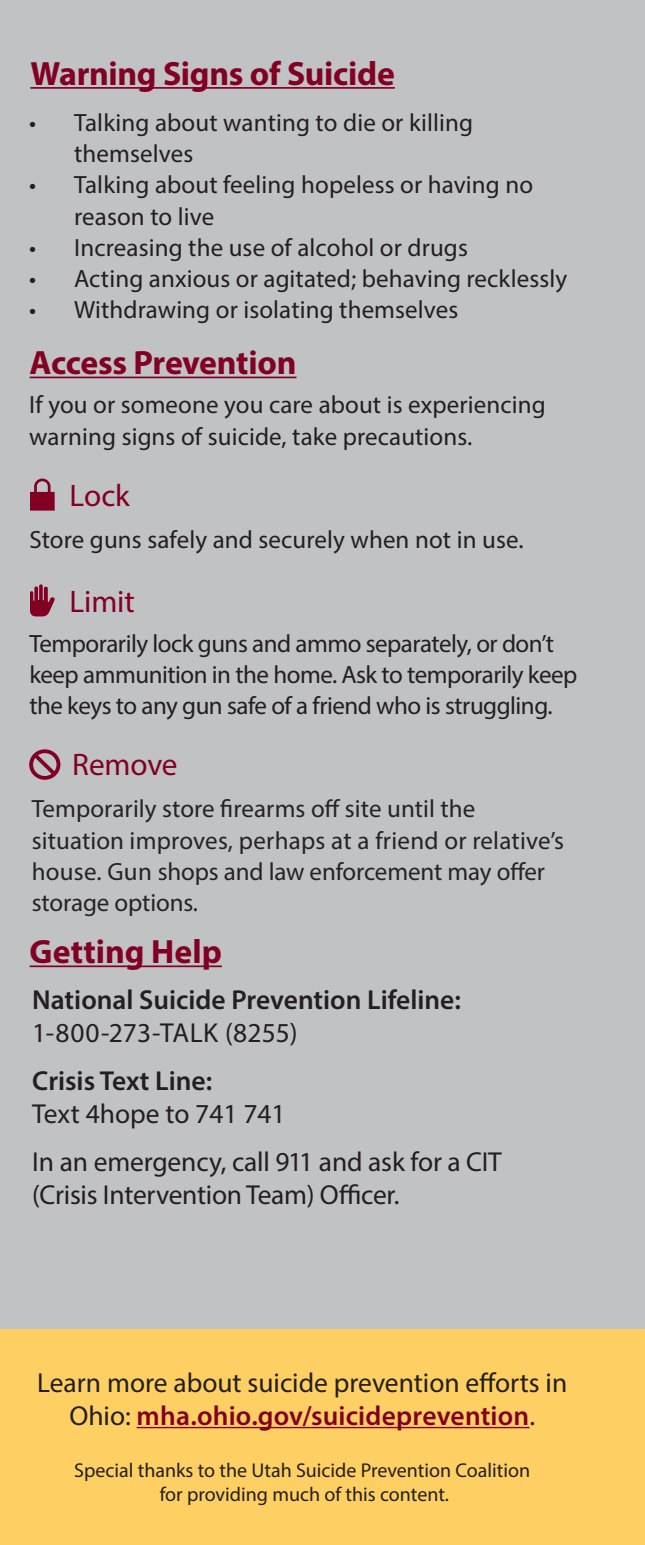
<style>
.page{position:relative;width:645px;height:1545px;background:#fff}
.page>*{position:absolute;margin:0;border:0;box-sizing:border-box;transform-origin:0 0}
.t1{font:700 33.75px "Myriad Pro";letter-spacing:-.01em;color:#820123}
.t2{font:31.25px "Myriad Pro";letter-spacing:-.005em;color:#820123}
.t3{font:27.5px/33px "Myriad Pro";letter-spacing:-.005em;color:#231f20;text-align:center}
.t4{font:600 27.5px "Myriad Pro";color:#231f20}
.t5{font:25px/31.2px "Myriad Pro";letter-spacing:.005em;color:#231f20}
.t6{font:25px/31.2px "Myriad Pro";letter-spacing:.005em;color:#262324}
.t7{font:25px/31.2px "Myriad Pro";letter-spacing:-.02em;color:#231f20}
.t8{font:20px "Myriad Pro";color:#231f20}
.s1{font-weight:600;color:#820123}
</style>
<div class="page">
<div style="left:0;top:1328px;width:645px;height:217px;background:#fecf62"></div>
<div style="left:0;top:0;width:645px;height:1328px;background:#c1c2c4"></div>
<hr style="left:137px;top:1427px;width:393px;height:1px;background:#820123">
<hr style="left:30px;top:87px;width:365px;height:2px;background:#820123">
<svg style="left:30px;top:479px;width:25px;height:32px"></svg>
<svg style="left:29px;top:749px;width:31px;height:31px"></svg>
<svg style="left:30px;top:584px;width:25px;height:32px"></svg>
<hr style="left:30px;top:965px;width:192px;height:2px;background:#820123">
<hr style="left:30px;top:377px;width:266px;height:1px;background:#820123">
<p class="t1" style="left:30px;top:51px;width:366px">Warning Signs of Suicide</p>
<p class="t5" style="left:74px;top:107px;width:401px;text-indent:-45px">• Talking about wanting to die or killing themselves</p>
<p class="t5" style="left:74px;top:169px;width:460px;text-indent:-45px">• Talking about feeling hopeless or having no reason to live</p>
<p class="t5" style="left:29px;top:232px;width:440px">• Increasing the use of alcohol or drugs</p>
<p class="t5" style="left:29px;top:263px;width:540px">• Acting anxious or agitated; behaving recklessly</p>
<p class="t5" style="left:29px;top:294px;width:431px">• Withdrawing or isolating themselves</p>
<p class="t1" style="left:30px;top:341px;width:268px">Access Prevention</p>
<p class="t5" style="left:29px;top:389px;width:518px">If you or someone you care about is experiencing warning signs of suicide, take precautions.</p>
<p class="t2" style="left:70px;top:476px;width:62px">Lock</p>
<p class="t5" style="left:29px;top:524px;width:496px">Store guns safely and securely when not in use.</p>
<p class="t2" style="left:70px;top:582px;width:67px">Limit</p>
<p class="t7" style="left:29px;top:627px;width:550px">Temporarily lock guns and ammo separately, or don’t keep ammunition in the home. Ask to temporarily keep the keys to any gun safe of a friend who is struggling.</p>
<p class="t2" style="left:72px;top:745px;width:107px">Remove</p>
<p class="t6" style="left:32px;top:793px;width:534px">Temporarily store firearms off site until the situation improves, perhaps at a friend or relative’s house. Gun shops and law enforcement may offer storage options.</p>
<p class="t1" style="left:30px;top:930px;width:194px">Getting Help</p>
<p class="t4" style="left:32px;top:982px;width:430px">National Suicide Prevention Lifeline:</p>
<p class="t3" style="left:32px;top:1016px;width:267px">1-800-273-TALK (8255)</p>
<p class="t4" style="left:32px;top:1063px;width:182px">Crisis Text Line:</p>
<p class="t3" style="left:32px;top:1097px;width:255px">Text 4hope to 741 741</p>
<p class="t3" style="left:32px;top:1145px;width:471px;text-align:left">In an emergency, call 911 and ask for a CIT (Crisis Intervention Team) Officer.</p>
<p class="t3" style="left:37px;top:1366px;width:532px">Learn more about suicide prevention efforts in<br>Ohio: <span class="s1">mha.ohio.gov/suicideprevention</span>.</p>
<p class="t8" style="left:74px;top:1458px;width:458px">Special thanks to the Utah Suicide Prevention Coalition</p>
<p class="t8" style="left:160px;top:1482px;width:291px">for providing much of this content.</p>
</div>
